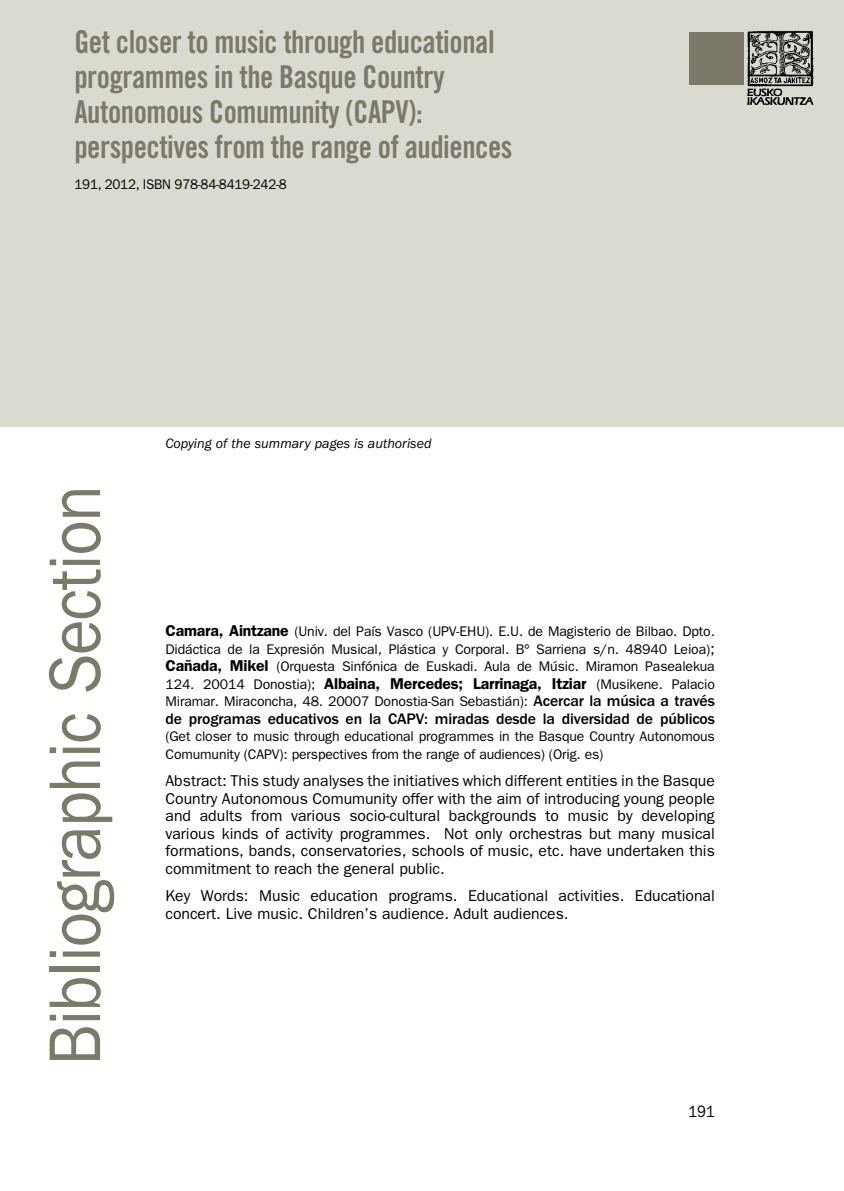
<style>
.page{position:relative;width:844px;height:1191px;background:#fff}
.page>*{position:absolute;margin:0;border:0;box-sizing:border-box;transform-origin:0 0}
.t1{font:73.5px "ITC Franklin Gothic Std";letter-spacing:-.02em;color:#7b7a68;scale:.9 1}
.t2{font:31.5px/35px "Trade Gothic LT Std Bd Cn 20";letter-spacing:-.015em;color:#7b7a68;scale:.95 1}
.t3{font:16.62px "ITC Franklin Gothic Std";color:#000;scale:.88 1}
.t4{font:15.75px/17.5px "ITC Franklin Gothic Std";color:#000;text-align:justify}
.t5{font:500 15.75px "ITC Franklin Gothic Std";letter-spacing:-.01em;color:#000}
.t6{font:14px/17.5px "ITC Franklin Gothic Std";letter-spacing:-.01em;color:#000;text-align:justify}
.t7{font:italic 14px "ITC Franklin Gothic Std";color:#000}
.t8{font:14px "ITC Franklin Gothic Std";letter-spacing:-.01em;color:#000;scale:.95 1}
.s1{font-weight:600;font-size:15.75px}
.s2{font-size:15.75px}
.s3{font-weight:500;font-size:15.75px}
</style>
<div class="page">
<div style="left:0;top:0;width:843px;height:427px;background:#dadad1"></div>
<div style="left:689px;top:32px;width:54px;height:53px;background:#7b7a68"></div>
<img style="left:747px;top:30px;width:67px;height:75px">
<h2 class="t2" style="left:74px;top:24px;width:462px">Get closer to music through educational programmes in the Basque Country Autonomous Comumunity (CAPV): perspectives from the range of audiences</h2>
<p class="t8" style="left:74px;top:176px;width:225px">191, 2012, ISBN 978-84-8419-242-8</p>
<h1 class="t1" style="left:33px;top:1065px;width:645px;rotate:-90deg">Bibliographic Section</h1>
<p class="t7" style="left:165px;top:435px;width:267px">Copying of the summary pages is authorised</p>
<p class="t6" style="left:165px;top:623px;width:550px"><span class="s1">Camara, Aintzane</span> (Univ. del País Vasco (UPV-EHU). E.U. de Magisterio de Bilbao. Dpto.<br>Didáctica de la Expresión Musical, Plástica y Corporal. Bº Sarriena s/n. 48940 Leioa)<span class="s2">; </span><span class="s1">Cañada, Mikel</span> (Orquesta Sinfónica de Euskadi. Aula de Músic. Miramon Pasealekua 124. 20014 Donostia); <span class="s1">Albaina, Mercedes; Larrinaga, Itziar</span> (Musikene. Palacio Miramar. Miraconcha, 48. 20007 Donostia-San Sebastián): <span class="s3">Acercar la música a través</span></p>
<p class="t5" style="left:165px;top:709px;width:551px">de programas educativos en la CAPV: miradas desde la diversidad de públicos</p>
<p class="t6" style="left:165px;top:728px;width:550px">(Get closer to music through educational programmes in the Basque Country Autonomous<br>Comumunity (CAPV): perspectives from the range of audiences) (Orig. es)</p>
<p class="t4" style="left:165px;top:772px;width:551px">Abstract: This study analyses the initiatives which different entities in the Basque Country Autonomous Comumunity offer with the aim of introducing young people and adults from various socio-cultural backgrounds to music by developing various kinds of activity programmes. Not only orchestras but many musical formations, bands, conservatories, schools of music, etc. have undertaken this commitment to reach the general public.</p>
<p class="t4" style="left:165px;top:887px;width:550px">Key Words: Music education programs. Educational activities. Educational concert. Live music. Children’s audience. Adult audiences.</p>
<p class="t3" style="left:688px;top:1101px;width:32px">191</p>
</div>
